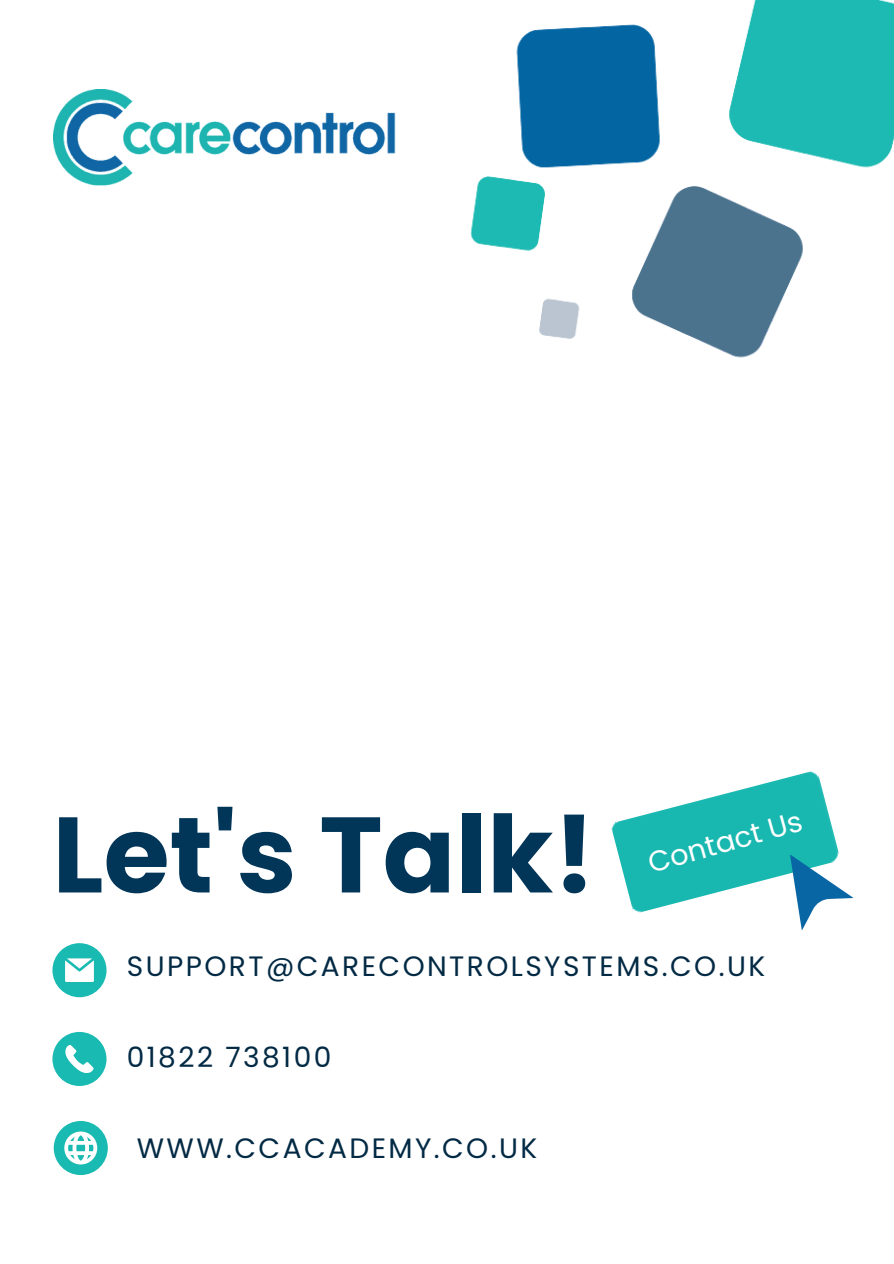
<style>
.page{position:relative;width:894px;height:1264px;background:#fff}
.page>*{position:absolute;margin:0;border:0;box-sizing:border-box;transform-origin:0 0}
.t1{font:700 107.1px "Poppins";color:#023659}
.t2{font:28.65px "Poppins";color:#fff}
.t3{font:28.05px "Poppins";letter-spacing:.085em;color:#032a44}
</style>
<div class="page">
<img style="left:54px;top:89px;width:342px;height:97px">
<svg style="left:52px;top:943px;width:54px;height:54px"></svg>
<svg style="left:52px;top:1031px;width:54px;height:54px"></svg>
<img style="left:611px;top:771px;width:228px;height:142px">
<svg style="left:776px;top:854px;width:78px;height:76px"></svg>
<svg style="left:54px;top:1121px;width:54px;height:53px"></svg>
<img style="left:470px;top:0;width:423px;height:358px">
<h1 class="t1" style="left:52px;top:780px;width:544px">Let's Talk!</h1>
<p class="t2" style="left:643px;top:844px;width:160px;rotate:-16deg">Contact Us</p>
<p class="t3" style="left:127px;top:946px;width:639px">SUPPORT@CARECONTROLSYSTEMS.CO.UK</p>
<p class="t3" style="left:127px;top:1037px;width:206px">01822 738100</p>
<p class="t3" style="left:137px;top:1128px;width:402px">WWW.CCACADEMY.CO.UK</p>
</div>
